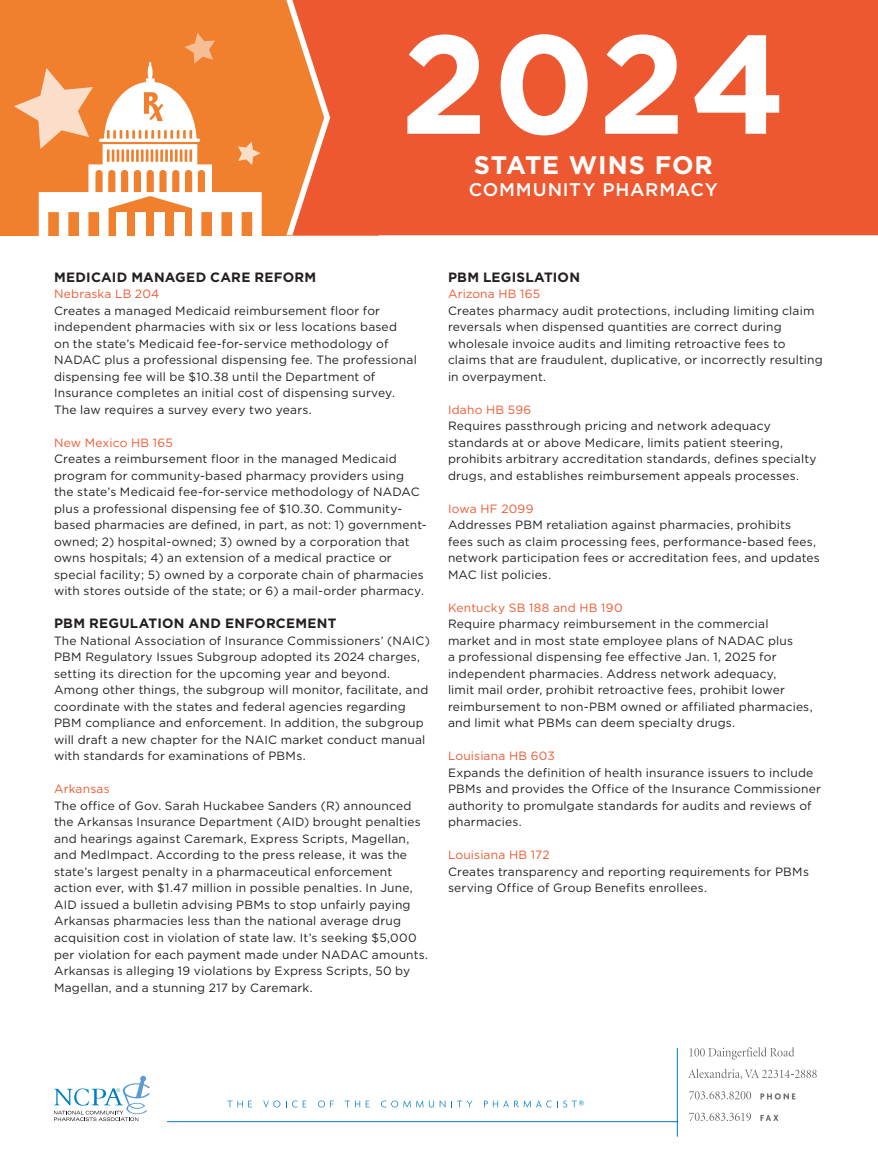
<style>
.page{position:relative;width:878px;height:1175px;background:#fff}
.page>*{position:absolute;margin:0;border:0;box-sizing:border-box;transform-origin:0 0}
.t1{font:700 25.35px "Gotham";letter-spacing:.03em;color:#fff}
.t2{font:500 18.3px "Gotham";letter-spacing:.04em;color:#fff}
.t3{font:700 13.5px "Gotham";letter-spacing:.015em;color:#231f20}
.t4{font:12px/16.5px "Gotham";letter-spacing:.015em;color:#231f20}
.t5{font:12px "Gotham";letter-spacing:.02em;color:#ee5831}
</style>
<div class="page">
<svg style="left:689px;top:1047px;width:105px;height:12px"></svg>
<svg style="left:688px;top:1069px;width:128px;height:10px"></svg>
<svg style="left:760px;top:1093px;width:35px;height:6px"></svg>
<svg style="left:760px;top:1114px;width:18px;height:6px"></svg>
<hr style="left:677px;top:1048px;width:1px;height:88px;background:#007cc2">
<hr style="left:167px;top:1121px;width:510px;height:1px;background:#007cc2">
<svg style="left:227px;top:1100px;width:25px;height:7px"></svg>
<svg style="left:263px;top:1100px;width:17px;height:7px"></svg>
<svg style="left:286px;top:1100px;width:11px;height:7px"></svg>
<svg style="left:303px;top:1100px;width:3px;height:7px"></svg>
<svg style="left:318px;top:1100px;width:16px;height:7px"></svg>
<svg style="left:345px;top:1100px;width:15px;height:7px"></svg>
<svg style="left:366px;top:1100px;width:3px;height:7px"></svg>
<svg style="left:381px;top:1100px;width:42px;height:7px"></svg>
<svg style="left:429px;top:1100px;width:16px;height:7px"></svg>
<svg style="left:451px;top:1100px;width:21px;height:7px"></svg>
<svg style="left:484px;top:1100px;width:67px;height:7px"></svg>
<svg style="left:557px;top:1100px;width:26px;height:7px"></svg>
<svg style="left:689px;top:1112px;width:62px;height:9px"></svg>
<svg style="left:689px;top:1091px;width:62px;height:8px"></svg>
<div style="left:0;top:0;width:378px;height:235px;background:#f07f2e"></div>
<div style="left:292px;top:0;width:586px;height:235px;background:#ee5831"></div>
<svg style="left:14px;top:33px;width:248px;height:203px"></svg>
<svg style="left:54px;top:1075px;width:96px;height:46px"></svg>
<svg style="left:407px;top:34px;width:372px;height:101px"></svg>
<p class="t1" style="left:473px;top:148px;width:241px">STATE WINS FOR</p>
<p class="t2" style="left:469px;top:177px;width:250px">COMMUNITY PHARMACY</p>
<p class="t3" style="left:54px;top:268px;width:264px">MEDICAID MANAGED CARE REFORM</p>
<p class="t5" style="left:54px;top:286px;width:107px">Nebraska LB 204</p>
<p class="t4" style="left:54px;top:302px;width:364px">Creates a managed Medicaid reimbursement floor for independent pharmacies with six or less locations based<br>on the state’s Medicaid fee-for-service methodology of NADAC plus a professional dispensing fee. The professional dispensing fee will be $10.38 until the Department of Insurance completes an initial cost of dispensing survey.<br>The law requires a survey every two years.</p>
<p class="t5" style="left:54px;top:435px;width:120px">New Mexico HB 165</p>
<p class="t4" style="left:54px;top:450px;width:374px">Creates a reimbursement floor in the managed Medicaid program for community-based pharmacy providers using the state’s Medicaid fee-for-service methodology of NADAC plus a professional dispensing fee of $10.30. Community&shy;based pharmacies are defined, in part, as not: 1) government&shy;owned; 2) hospital-owned; 3) owned by a corporation that owns hospitals; 4) an extension of a medical practice or special facility; 5) owned by a corporate chain of pharmacies with stores outside of the state; or 6) a mail-order pharmacy.</p>
<p class="t3" style="left:54px;top:614px;width:284px">PBM REGULATION AND ENFORCEMENT</p>
<p class="t4" style="left:54px;top:632px;width:377px">The National Association of Insurance Commissioners’ (NAIC)<br>PBM Regulatory Issues Subgroup adopted its 2024 charges, setting its direction for the upcoming year and beyond.<br>Among other things, the subgroup will monitor, facilitate, and coordinate with the states and federal agencies regarding PBM compliance and enforcement. In addition, the subgroup will draft a new chapter for the NAIC market conduct manual with standards for examinations of PBMs.</p>
<p class="t5" style="left:54px;top:781px;width:57px">Arkansas</p>
<p class="t4" style="left:54px;top:797px;width:375px">The office of Gov. Sarah Huckabee Sanders (R) announced the Arkansas Insurance Department (AID) brought penalties and hearings against Caremark, Express Scripts, Magellan, and MedImpact. According to the press release, it was the state’s largest penalty in a pharmaceutical enforcement action ever, with $1.47 million in possible penalties. In June, AID issued a bulletin advising PBMs to stop unfairly paying Arkansas pharmacies less than the national average drug acquisition cost in violation of state law. It’s seeking $5,000 per violation for each payment made under NADAC amounts.<br>Arkansas is alleging 19 violations by Express Scripts, 50 by Magellan, and a stunning 217 by Caremark.</p>
<p class="t3" style="left:448px;top:268px;width:133px">PBM LEGISLATION</p>
<p class="t5" style="left:448px;top:286px;width:94px">Arizona HB 165</p>
<p class="t4" style="left:448px;top:302px;width:376px">Creates pharmacy audit protections, including limiting claim reversals when dispensed quantities are correct during wholesale invoice audits and limiting retroactive fees to claims that are fraudulent, duplicative, or incorrectly resulting in overpayment.</p>
<p class="t5" style="left:448px;top:402px;width:85px">Idaho HB 596</p>
<p class="t4" style="left:448px;top:417px;width:370px">Requires passthrough pricing and network adequacy standards at or above Medicare, limits patient steering, prohibits arbitrary accreditation standards, defines specialty drugs, and establishes reimbursement appeals processes.</p>
<p class="t5" style="left:448px;top:501px;width:87px">Iowa HF 2099</p>
<p class="t4" style="left:448px;top:516px;width:373px">Addresses PBM retaliation against pharmacies, prohibits<br>fees such as claim processing fees, performance-based fees, network participation fees or accreditation fees, and updates MAC list policies.</p>
<p class="t5" style="left:448px;top:600px;width:176px">Kentucky SB 188 and HB 190</p>
<p class="t4" style="left:448px;top:615px;width:366px">Require pharmacy reimbursement in the commercial market and in most state employee plans of NADAC plus<br>a professional dispensing fee effective Jan. 1, 2025 for independent pharmacies. Address network adequacy,<br>limit mail order, prohibit retroactive fees, prohibit lower reimbursement to non-PBM owned or affiliated pharmacies, and limit what PBMs can deem specialty drugs.</p>
<p class="t5" style="left:448px;top:748px;width:108px">Louisiana HB 603</p>
<p class="t4" style="left:448px;top:764px;width:374px">Expands the definition of health insurance issuers to include PBMs and provides the Office of the Insurance Commissioner authority to promulgate standards for audits and reviews of pharmacies.</p>
<p class="t5" style="left:448px;top:847px;width:103px">Louisiana HB 172</p>
<p class="t4" style="left:448px;top:863px;width:362px">Creates transparency and reporting requirements for PBMs serving Office of Group Benefits enrollees.</p>
</div>
